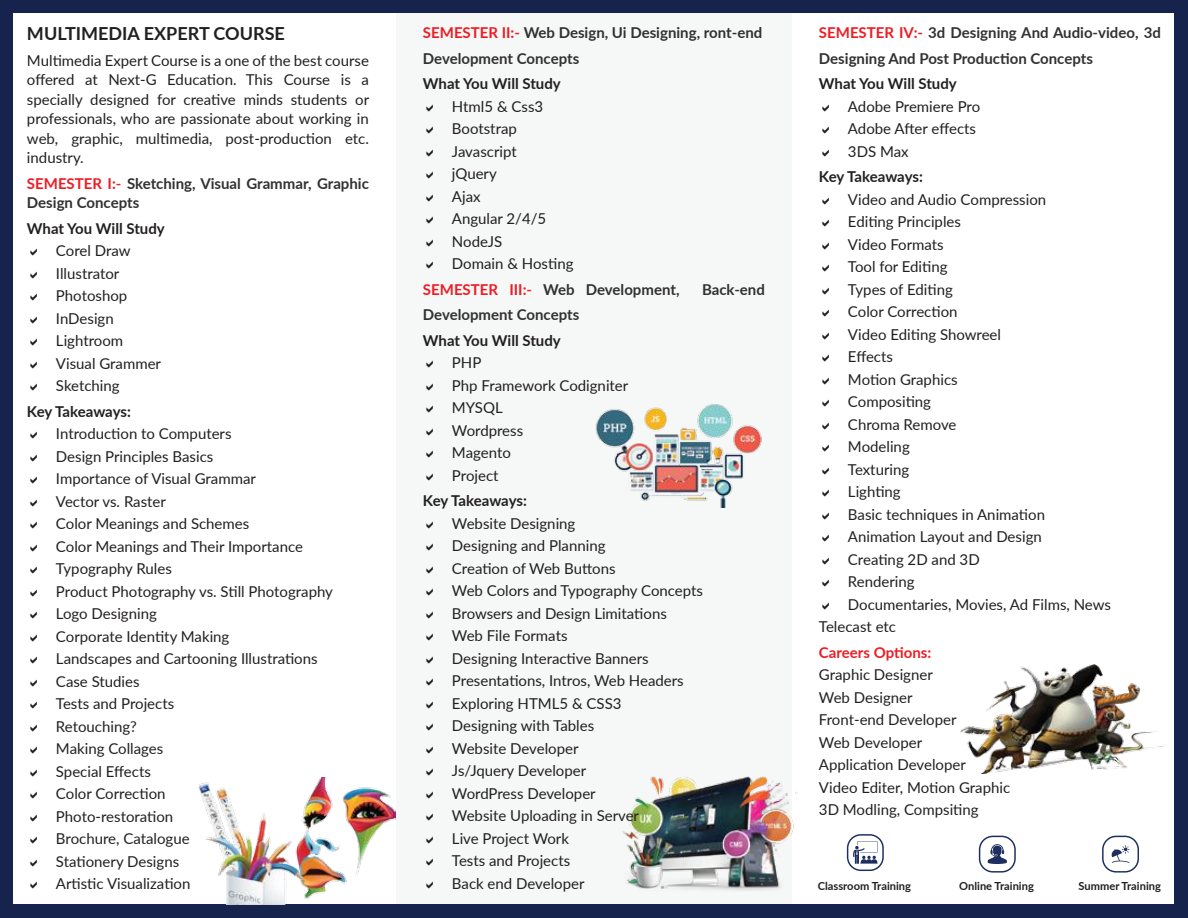
<style>
.page{position:relative;width:1188px;height:918px;background:#16234d}
.page>*{position:absolute;margin:0;border:0;box-sizing:border-box;transform-origin:0 0}
.t1{font:700 18px "Lato";color:#221f20}
.t2{font:15px/22.5px "Lato";color:#221f20}
.t3{font:700 15px/25.5px "Lato";color:#323132}
.t4{font:700 15px "Lato";letter-spacing:-.005em;color:#221f20}
.t5{font:700 15px "Lato";color:#ed1c24}
.t6{font:700 11.1px "Lato";color:#221f20}
.s1{color:#ed1c24}
</style>
<div class="page">
<div style="left:14px;top:14px;width:1160px;height:890px;background:#fff"></div>
<div style="left:396px;top:14px;width:396px;height:890px;background:#f6f7f7"></div>
<svg style="left:847px;top:834px;width:37px;height:37px"></svg>
<svg style="left:979px;top:836px;width:37px;height:37px"></svg>
<svg style="left:1102px;top:836px;width:37px;height:37px"></svg>
<img style="left:960px;top:664px;width:204px;height:109px">
<img style="left:198px;top:777px;width:198px;height:127px">
<img style="left:595px;top:404px;width:167px;height:104px">
<img style="left:623px;top:776px;width:175px;height:115px">
<p class="t1" style="left:27px;top:21px;width:259px">MULTIMEDIA EXPERT COURSE</p>
<p class="t2" style="left:27px;top:50px;width:344px;line-height:19.5px;text-align:justify">Multimedia Expert Course is a one of the best course offered at Next-G Education. This Course is a specially designed for creative minds students or professionals, who are passionate about working in web, graphic, multimedia, post-production etc. industry.</p>
<p class="t3" style="left:27px;top:173px;width:344px;line-height:19.5px"><span class="s1">SEMESTER I:-</span> Sketching, Visual Grammar, Graphic<br>Design Concepts</p>
<p class="t4" style="left:27px;top:217px;width:139px">What You Will Study</p>
<p class="t2" style="left:56px;top:239px;width:107px">Corel Draw<br>Illustrator<br>Photoshop<br>InDesign<br>Lightroom<br>Visual Grammer<br>Sketching</p>
<p class="t4" style="left:27px;top:400px;width:105px">Key Takeaways:</p>
<p class="t2" style="left:56px;top:422px;width:279px">Introduction to Computers<br>Design Principles Basics<br>Importance of Visual Grammar<br>Vector vs. Raster<br>Color Meanings and Schemes<br>Color Meanings and Their Importance<br>Typography Rules<br>Product Photography vs. Still Photography<br>Logo Designing<br>Corporate Identity Making<br>Landscapes and Cartooning Illustrations<br>Case Studies<br>Tests and Projects<br>Retouching?<br>Making Collages<br>Special Effects<br>Color Correction<br>Photo-restoration<br>Brochure, Catalogue<br>Stationery Designs<br>Artistic Visualization</p>
<p class="t3" style="left:423px;top:19px;width:341px"><span class="s1">SEMESTER II:-</span> Web Design, Ui Designing, ront-end<br>Development Concepts</p>
<p class="t4" style="left:423px;top:73px;width:139px">What You Will Study</p>
<p class="t2" style="left:452px;top:94px;width:123px">Html5 &amp; Css3<br>Bootstrap<br>Javascript<br>jQuery<br>Ajax<br>Angular 2/4/5<br>NodeJS<br>Domain &amp; Hosting</p>
<p class="t3" style="left:423px;top:276px;width:258px"><span class="s1">SEMESTER III:-</span> Web Development,</p>
<p class="t3" style="left:702px;top:276px;width:64px">Back-end</p>
<p class="t3" style="left:423px;top:301px;width:158px">Development Concepts</p>
<p class="t4" style="left:423px;top:329px;width:139px">What You Will Study</p>
<p class="t2" style="left:452px;top:351px;width:178px">PHP<br>Php Framework Codigniter<br>MYSQL<br>Wordpress<br>Magento<br>Project</p>
<p class="t4" style="left:423px;top:490px;width:105px">Key Takeaways:</p>
<p class="t2" style="left:452px;top:511px;width:253px">Website Designing<br>Designing and Planning<br>Creation of Web Buttons<br>Web Colors and Typography Concepts<br>Browsers and Design Limitations<br>Web File Formats<br>Designing Interactive Banners<br>Presentations, Intros, Web Headers<br>Exploring HTML5 &amp; CSS3<br>Designing with Tables<br>Website Developer<br>Js/Jquery Developer<br>WordPress Developer<br>Website Uploading in Server<br>Live Project Work<br>Tests and Projects<br>Back end Developer</p>
<p class="t3" style="left:819px;top:19px;width:343px"><span class="s1">SEMESTER IV:-</span> 3d Designing And Audio-video, 3d<br>Designing And Post Production Concepts</p>
<p class="t4" style="left:819px;top:73px;width:139px">What You Will Study</p>
<p class="t2" style="left:848px;top:94px;width:134px">Adobe Premiere Pro<br>Adobe After effects<br>3DS Max</p>
<p class="t4" style="left:819px;top:166px;width:105px">Key Takeaways:</p>
<p class="t2" style="left:848px;top:187px;width:200px">Video and Audio Compression</p>
<p class="t2" style="left:848px;top:210px;width:115px">Editing Principles</p>
<p class="t2" style="left:848px;top:232px;width:97px">Video Formats</p>
<p class="t2" style="left:848px;top:255px;width:101px">Tool for Editing</p>
<p class="t2" style="left:848px;top:277px;width:106px">Types of Editing</p>
<p class="t2" style="left:848px;top:300px;width:111px">Color Correction</p>
<p class="t2" style="left:848px;top:322px;width:155px">Video Editing Showreel</p>
<p class="t2" style="left:848px;top:345px;width:47px">Effects</p>
<p class="t2" style="left:848px;top:367px;width:111px">Motion Graphics</p>
<p class="t2" style="left:848px;top:390px;width:85px">Compositing</p>
<p class="t2" style="left:848px;top:412px;width:110px">Chroma Remove</p>
<p class="t2" style="left:848px;top:435px;width:63px">Modeling</p>
<p class="t2" style="left:848px;top:457px;width:63px">Texturing</p>
<p class="t2" style="left:848px;top:480px;width:54px">Lighting</p>
<p class="t2" style="left:848px;top:502px;width:199px">Basic techniques in Animation</p>
<p class="t2" style="left:848px;top:525px;width:195px">Animation Layout and Design</p>
<p class="t2" style="left:848px;top:547px;width:133px">Creating 2D and 3D</p>
<p class="t2" style="left:848px;top:570px;width:68px">Rendering</p>
<p class="t2" style="left:848px;top:592px;width:265px">Documentaries, Movies, Ad Films, News</p>
<p class="t2" style="left:819px;top:615px;width:79px">Telecast etc</p>
<p class="t5" style="left:819px;top:641px;width:114px">Careers Options:</p>
<p class="t2" style="left:819px;top:663px;width:193px">Graphic Designer<br>Web Designer<br>Front-end Developer<br>Web Developer<br>Application Developer<br>Video Editer, Motion Graphic<br>3D Modling, Compsiting</p>
<p class="t6" style="left:818px;top:878px;width:95px">Classroom Training</p>
<p class="t6" style="left:959px;top:878px;width:76px">Online Training</p>
<p class="t6" style="left:1079px;top:878px;width:84px">Summer Training</p>
</div>
